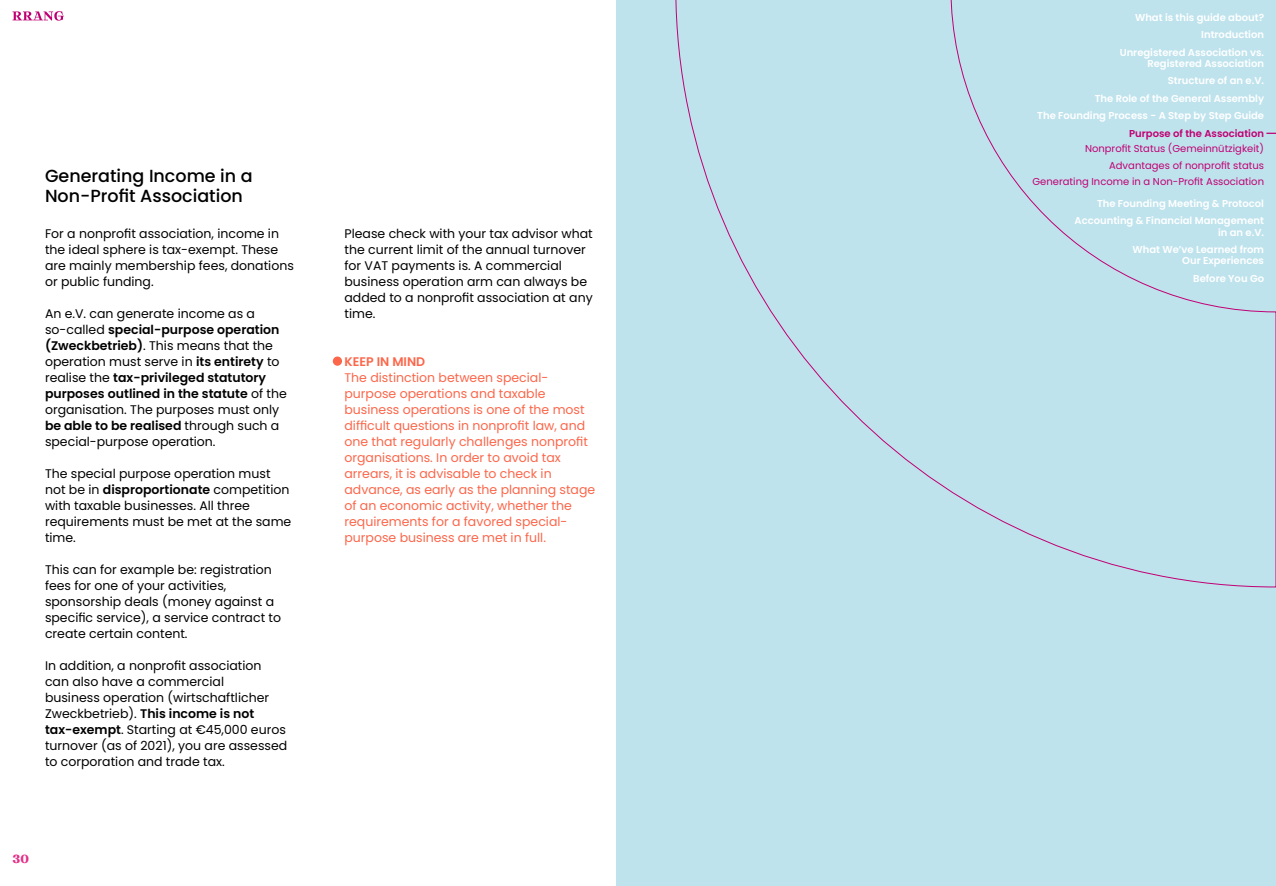
<style>
.page{position:relative;width:1276px;height:886px;background:#fff}
.page>*{position:absolute;margin:0;border:0;box-sizing:border-box;transform-origin:0 0}
.t1{font:500 17.5px/20px "Poppins";color:#000}
.t2{font:12.5px/16px "Poppins";color:#000}
.t3{font:12.5px/16px "Poppins";color:#fc664a}
.t4{font:600 12.5px "Poppins";color:#fc664a}
.t5{font:11.25px "Grafier Variable";color:#e42e87}
.t6{font:600 10px/17.5px "Poppins";color:#fff;text-align:right}
.t7{font:10px/16.6px "Poppins";color:#bf0073;text-align:right}
.t8{font:600 10px "Poppins";color:#bf0073}
.s1{font-weight:600}
</style>
<div class="page">
<div style="left:617px;top:0;width:659px;height:886px;background:#bfe3ed"></div>
<div style="left:333px;top:356px;width:9px;height:10px;background:#fc664a;border-radius:50%"></div>
<svg style="left:12px;top:11px;width:52px;height:10px"></svg>
<svg style="left:675px;top:0;width:601px;height:587px"></svg>
<h1 class="t1" style="left:45px;top:165px;width:209px">Generating Income in a<br>Non-Profit Association</h1>
<p class="t2" style="left:45px;top:225px;width:250px">For a nonprofit association, income in the ideal sphere is tax-exempt. These are mainly membership fees, donations or public funding.</p>
<p class="t2" style="left:45px;top:305px;width:243px">An e.V. can generate income as a so-called <span class="s1">special-purpose operation (Zweckbetrieb)</span>. This means that the operation must serve in <span class="s1">its entirety</span> to realise the <span class="s1">tax-privileged statutory purposes outlined in the statute</span> of the organisation. The purposes must only <span class="s1">be able to be realised</span> through such a special-purpose operation.</p>
<p class="t2" style="left:45px;top:465px;width:248px">The special purpose operation must not be in <span class="s1">disproportionate</span> competition with taxable businesses. All three requirements must be met at the same time.</p>
<p class="t2" style="left:45px;top:561px;width:238px">This can for example be: registration fees for one of your activities, sponsorship deals (money against a specific service), a service contract to create certain content.</p>
<p class="t2" style="left:45px;top:657px;width:244px">In addition, a nonprofit association can also have a commercial<br>business operation (wirtschaftlicher Zweckbetrieb). <span class="s1">This income is not tax-exempt</span>. Starting at €45,000 euros turnover (as of 2021), you are assessed to corporation and trade tax.</p>
<p class="t5" style="left:12px;top:851px;width:18px">30</p>
<p class="t2" style="left:344px;top:225px;width:250px">Please check with your tax advisor what the current limit of the annual turnover for VAT payments is. A commercial business operation arm can always be added to a nonprofit association at any time.</p>
<p class="t4" style="left:344px;top:354px;width:82px">KEEP IN MIND</p>
<p class="t3" style="left:344px;top:369px;width:252px">The distinction between special&shy;purpose operations and taxable business operations is one of the most difficult questions in nonprofit law, and one that regularly challenges nonprofit organisations. In order to avoid tax arrears, it is advisable to check in advance, as early as the planning stage of an economic activity, whether the requirements for a favored special&shy;purpose business are met in full.</p>
<p class="t6" style="left:1119px;top:8px;width:146px">What is this guide about?<br>Introduction<br>Unregistered Association vs.</p>
<p class="t6" style="left:1037px;top:55px;width:228px">Registered Association<br>Structure of an e.V.<br>The Role of the General Assembly<br>The Founding Process - A Step by Step Guide</p>
<p class="t8" style="left:1129px;top:127px;width:136px">Purpose of the Association</p>
<p class="t7" style="left:1032px;top:140px;width:233px">Nonprofit Status (Gemeinnützigkeit)<br>Advantages of nonprofit status<br>Generating Income in a Non-Profit Association</p>
<p class="t6" style="left:1074px;top:195px;width:191px">The Founding Meeting &amp; Protocol<br>Accounting &amp; Financial Management</p>
<p class="t6" style="left:1132px;top:223px;width:133px">in an e.V.<br>What We’ve Learned from</p>
<p class="t6" style="left:1182px;top:252px;width:83px">Our Experiences<br>Before You Go</p>
</div>
